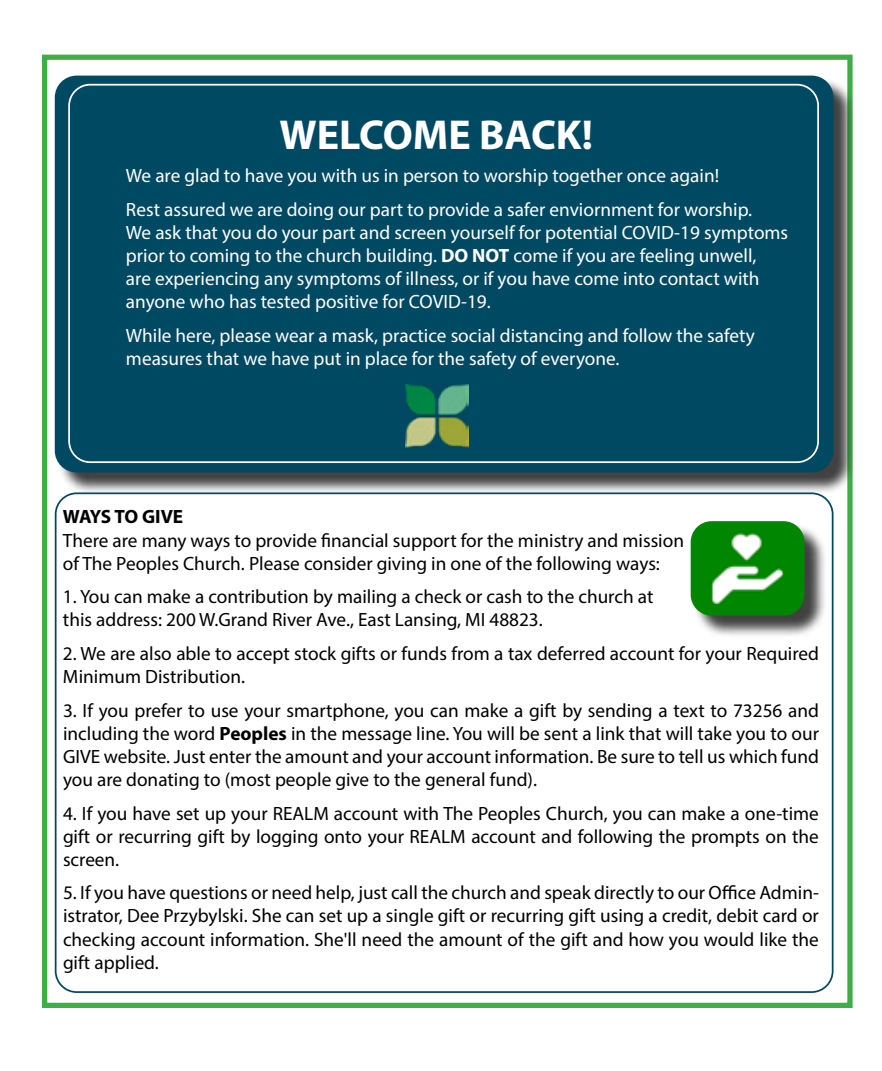
<style>
.page{position:relative;width:882px;height:1071px;background:#fff}
.page>*{position:absolute;margin:0;border:0;box-sizing:border-box;transform-origin:0 0}
.t1{font:700 42px "Myriad Pro";color:#fff}
.t2{font:19.25px/23.1px "Myriad Pro";color:#000}
.t3{font:19.25px/23.1px "Myriad Pro";color:#fff}
.t4{font:700 19.25px "Myriad Pro";letter-spacing:-.03em;color:#000}
.s1{font-weight:700}
</style>
<div class="page">
<div style="left:42px;top:55px;width:811px;height:953px;border:5px solid #41ad49"></div>
<div style="left:58px;top:79px;width:798px;height:414px;background:#000;opacity:.75"></div>
<div style="left:56px;top:76px;width:777px;height:396px;background:#004962;border-radius:21px"></div>
<div style="left:55px;top:76px;width:779px;height:397px;border:2px solid #004961;border-radius:21px"></div>
<div style="left:68px;top:84px;width:751px;height:379px;border:2px solid #fff;border-radius:21px"></div>
<div style="left:694px;top:524px;width:133px;height:114px;background:#000;opacity:.75"></div>
<img style="left:691px;top:521px;width:113px;height:95px">
<img style="left:405px;top:384px;width:63px;height:63px">
<h1 class="t1" style="left:279px;top:107px;width:315px">WELCOME BACK!</h1>
<p class="t3" style="left:126px;top:159px;width:628px;line-height:33.6px">We are glad to have you with us in person to worship together once again!<br>Rest assured we are doing our part to provide a safer enviornment for worship.</p>
<p class="t3" style="left:126px;top:221px;width:664px">We ask that you do your part and screen yourself for potential COVID-19 symptoms prior to coming to the church building. <span class="s1">DO NOT</span> come if you are feeling unwell,<br>are experiencing any symptoms of illness, or if you have come into contact with anyone who has tested positive for COVID-19.</p>
<p class="t3" style="left:126px;top:323px;width:630px">While here, please wear a mask, practice social distancing and follow the safety measures that we have put in place for the safety of everyone.</p>
<p class="t4" style="left:63px;top:504px;width:122px">WAYS TO GIVE</p>
<p class="t2" style="left:63px;top:528px;width:623px">There are many ways to provide financial support for the ministry and mission of The Peoples Church. Please consider giving in one of the following ways:</p>
<p class="t2" style="left:63px;top:585px;width:592px">1. You can make a contribution by mailing a check or cash to the church at this address: 200 W.Grand River Ave., East Lansing, MI 48823.</p>
<p class="t2" style="left:63px;top:642px;width:758px">2. We are also able to accept stock gifts or funds from a tax deferred account for your Required<br>Minimum Distribution.</p>
<p class="t2" style="left:63px;top:698px;width:758px;text-align:justify">3. If you prefer to use your smartphone, you can make a gift by sending a text to 73256 and including the word <span class="s1">Peoples</span> in the message line. You will be sent a link that will take you to our GIVE website. Just enter the amount and your account information. Be sure to tell us which fund you are donating to (most people give to the general fund).</p>
<p class="t2" style="left:63px;top:801px;width:757px;text-align:justify">4. If you have set up your REALM account with The Peoples Church, you can make a one-time gift or recurring gift by logging onto your REALM account and following the prompts on the screen.</p>
<p class="t2" style="left:63px;top:881px;width:758px;text-align:justify">5. If you have questions or need help, just call the church and speak directly to our Office Admin&shy;istrator, Dee Przybylski. She can set up a single gift or recurring gift using a credit, debit card or checking account information. She'll need the amount of the gift and how you would like the gift applied.</p>
</div>
